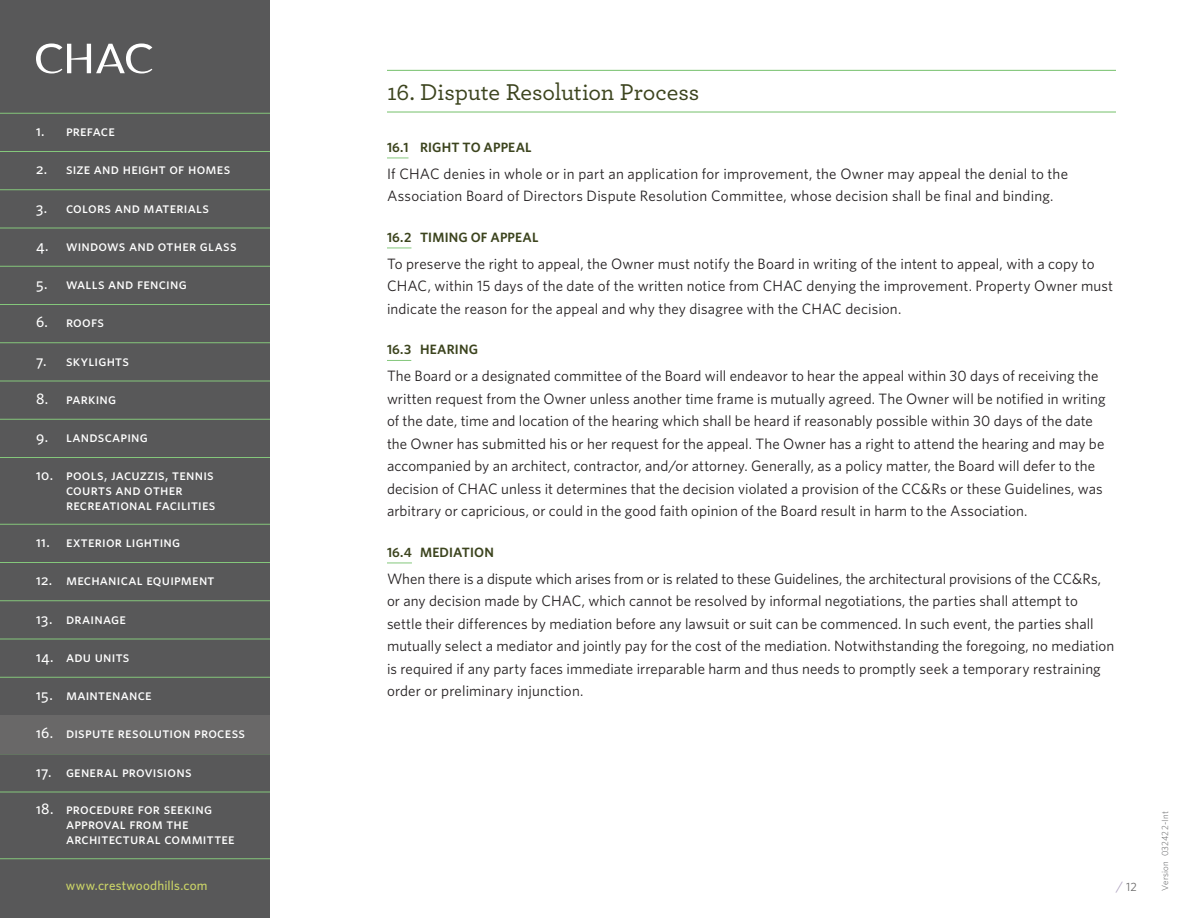
<style>
.page{position:relative;width:1188px;height:918px;background:#fff}
.page>*{position:absolute;margin:0;border:0;box-sizing:border-box;transform-origin:0 0}
.title_with_rules{font:500 24px "Archer";letter-spacing:-.005em;color:#3c441e}
.body{font:15px/22.5px "Whitney";letter-spacing:.005em;color:#231f20}
.menu{font:15px/15px "Whitney Medium SC";letter-spacing:.015em;color:#fff}
.subhead_CAPS{font:600 13.5px "Whitney";letter-spacing:.01em;color:#3c441e}
.t1{font:500 13.2px "Whitney";letter-spacing:.01em;color:#cad367}
.t2{font:12px "Whitney";color:#696868}
.t3{font:300 9px "Whitney";letter-spacing:.025em;color:#58595b}
.s1{font-size:13.5px;color:#b1a5c1}
</style>
<div class="page">
<div style="left:0;top:0;width:270px;height:918px;background:#585859"></div>
<hr style="left:0;top:113px;width:270px;height:1px;background:#84c77b">
<hr style="left:0;top:151px;width:270px;height:1px;background:#84c77b">
<hr style="left:0;top:189px;width:270px;height:1px;background:#84c77b">
<hr style="left:0;top:228px;width:270px;height:1px;background:#84c77b">
<hr style="left:0;top:266px;width:270px;height:1px;background:#84c77b">
<hr style="left:0;top:304px;width:270px;height:1px;background:#84c77b">
<hr style="left:0;top:342px;width:270px;height:1px;background:#84c77b">
<hr style="left:0;top:381px;width:270px;height:1px;background:#84c77b">
<hr style="left:0;top:419px;width:270px;height:1px;background:#84c77b">
<hr style="left:0;top:457px;width:270px;height:1px;background:#84c77b">
<hr style="left:0;top:524px;width:270px;height:1px;background:#84c77b">
<hr style="left:0;top:562px;width:270px;height:1px;background:#84c77b">
<hr style="left:0;top:600px;width:270px;height:1px;background:#84c77b">
<hr style="left:0;top:639px;width:270px;height:1px;background:#84c77b">
<hr style="left:0;top:677px;width:270px;height:1px;background:#84c77b">
<hr style="left:0;top:715px;width:270px;height:1px;background:#84c77b">
<hr style="left:0;top:792px;width:270px;height:1px;background:#84c77b">
<hr style="left:0;top:858px;width:270px;height:1px;background:#84c77b">
<svg style="left:36px;top:43px;width:116px;height:30px"></svg>
<div style="left:0;top:716px;width:270px;height:38px;background:#696868"></div>
<hr style="left:387px;top:70px;width:729px;height:1px;background:#84c77b">
<hr style="left:387px;top:111px;width:729px;height:2px;background:#84c77b">
<svg style="left:387px;top:158px;width:22px;height:1px"></svg>
<svg style="left:387px;top:248px;width:24px;height:1px"></svg>
<svg style="left:387px;top:360px;width:24px;height:1px"></svg>
<svg style="left:387px;top:563px;width:25px;height:1px"></svg>
<p class="menu" style="left:36px;top:123px;width:81px">1. preface</p>
<p class="menu" style="left:36px;top:161px;width:196px">2. size and height of homes</p>
<p class="menu" style="left:36px;top:200px;width:174px">3. colors and materials</p>
<p class="menu" style="left:36px;top:238px;width:202px">4. windows and other glass</p>
<p class="menu" style="left:36px;top:276px;width:152px">5. walls and fencing</p>
<p class="menu" style="left:36px;top:314px;width:70px">6. roofs</p>
<p class="menu" style="left:36px;top:353px;width:95px">7. skylights</p>
<p class="menu" style="left:36px;top:391px;width:82px">8. parking</p>
<p class="menu" style="left:36px;top:429px;width:113px">9. landscaping</p>
<p class="menu" style="left:66px;top:467px;width:151px;text-indent:-30px">10. pools, jacuzzis, tennis courts and other recreational facilities</p>
<p class="menu" style="left:36px;top:534px;width:146px">11. exterior lighting</p>
<p class="menu" style="left:36px;top:572px;width:180px">12. mechanical equipment</p>
<p class="menu" style="left:36px;top:611px;width:91px">13. drainage</p>
<p class="menu" style="left:36px;top:649px;width:95px">14. adu units</p>
<p class="menu" style="left:36px;top:687px;width:117px">15. maintenance</p>
<p class="menu" style="left:36px;top:725px;width:211px">16. dispute resolution process</p>
<p class="menu" style="left:36px;top:764px;width:157px">17. general provisions</p>
<p class="menu" style="left:66px;top:801px;width:170px;text-indent:-30px">18. procedure for seeking approval from the architectural committee</p>
<p class="t1" style="left:66px;top:878px;width:143px">www.crestwoodhills.com</p>
<p class="title_with_rules" style="left:387px;top:75px;width:314px">16. Dispute Resolution Process</p>
<p class="subhead_CAPS" style="left:387px;top:139px;width:146px">16.1 RIGHT TO APPEAL</p>
<p class="body" style="left:387px;top:162px;width:683px">If CHAC denies in whole or in part an application for improvement, the Owner may appeal the denial to the<br>Association Board of Directors Dispute Resolution Committee, whose decision shall be final and binding.</p>
<p class="subhead_CAPS" style="left:387px;top:229px;width:153px">16.2 TIMING OF APPEAL</p>
<p class="body" style="left:387px;top:252px;width:728px">To preserve the right to appeal, the Owner must notify the Board in writing of the intent to appeal, with a copy to<br>CHAC, within 15 days of the date of the written notice from CHAC denying the improvement. Property Owner must indicate the reason for the appeal and why they disagree with the CHAC decision.</p>
<p class="subhead_CAPS" style="left:387px;top:342px;width:93px">16.3 HEARING</p>
<p class="body" style="left:387px;top:365px;width:720px">The Board or a designated committee of the Board will endeavor to hear the appeal within 30 days of receiving the written request from the Owner unless another time frame is mutually agreed. The Owner will be notified in writing of the date, time and location of the hearing which shall be heard if reasonably possible within 30 days of the date the Owner has submitted his or her request for the appeal. The Owner has a right to attend the hearing and may be accompanied by an architect, contractor, and/or attorney. Generally, as a policy matter, the Board will defer to the decision of CHAC unless it determines that the decision violated a provision of the CC&amp;Rs or these Guidelines, was arbitrary or capricious, or could in the good faith opinion of the Board result in harm to the Association.</p>
<p class="subhead_CAPS" style="left:387px;top:544px;width:108px">16.4 MEDIATION</p>
<p class="body" style="left:387px;top:567px;width:729px">When there is a dispute which arises from or is related to these Guidelines, the architectural provisions of the CC&amp;Rs, or any decision made by CHAC, which cannot be resolved by informal negotiations, the parties shall attempt to settle their differences by mediation before any lawsuit or suit can be commenced. In such event, the parties shall mutually select a mediator and jointly pay for the cost of the mediation. Notwithstanding the foregoing, no mediation is required if any party faces immediate irreparable harm and thus needs to promptly seek a temporary restraining order or preliminary injunction.</p>
<p class="t2" style="left:1116px;top:879px;width:23px"><span class="s1">/</span> 12</p>
<p class="t3" style="left:1160px;top:891px;width:81px;rotate:-90deg">Version 032422-Int</p>
</div>
